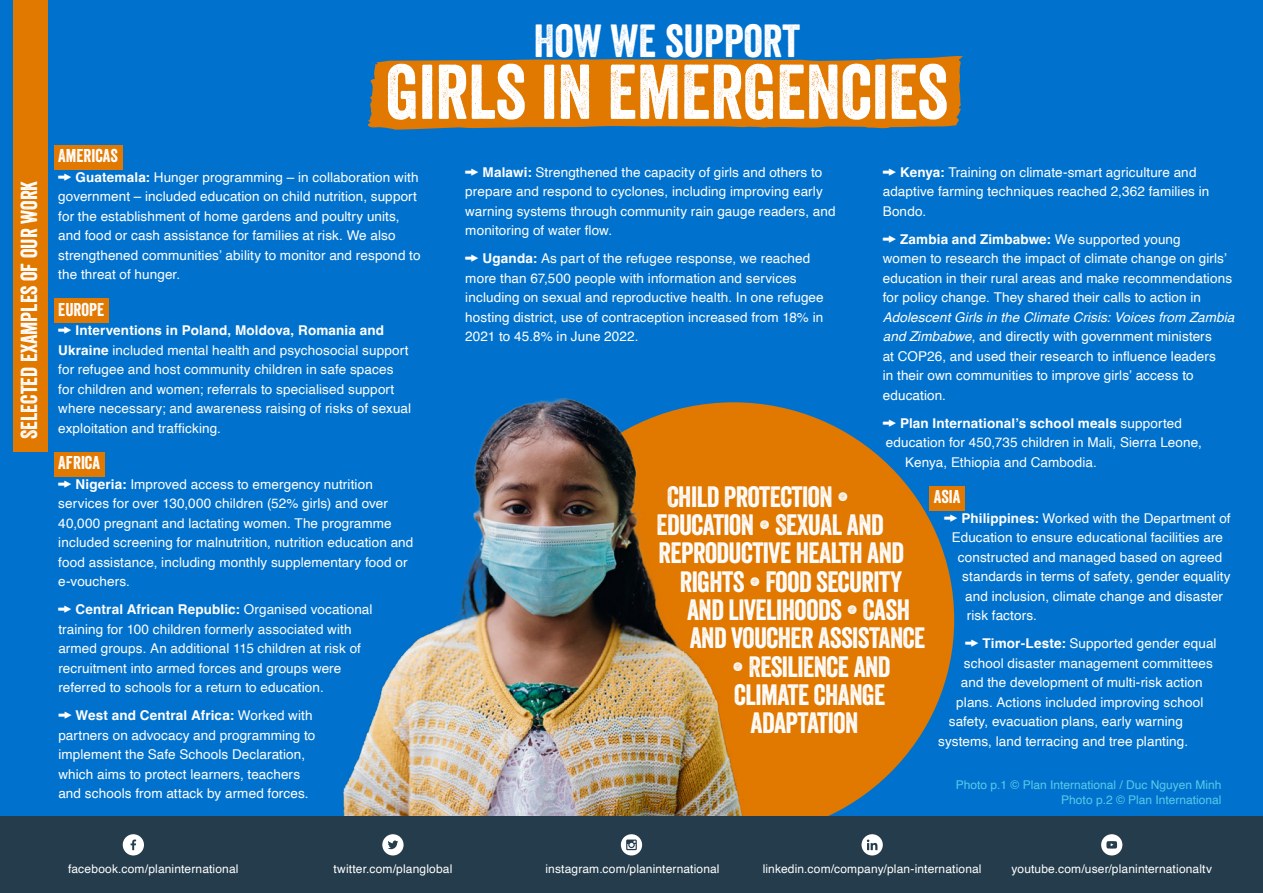
<style>
.page{position:relative;width:1263px;height:893px;background:#fff}
.page>*{position:absolute;margin:0;border:0;box-sizing:border-box;transform-origin:0 0}
.t1{font:75px "Veneer";color:#fff}
.t2{font:45px "Veneer";color:#fff}
.t3{font:28.5px/28.2px "Veneer";letter-spacing:-.02em;color:#fff;text-align:center}
.t4{font:22.5px "Veneer";color:#fff}
.t5{font:18px "Veneer";color:#fff}
.t6{font:13.5px/19.5px "Helvetica";letter-spacing:.01em;color:#fff}
.t7{font:700 13.5px "Helvetica";letter-spacing:.01em;color:#fff}
.t8{font:12px "Helvetica";letter-spacing:.01em;color:#fff}
.t9{font:12px/15px "Helvetica";color:#58cae7;text-align:right}
.s1{font-weight:700}
.s2{font-style:italic}
.s3{font-weight:400}
</style>
<div class="page">
<div style="left:0;top:0;width:1263px;height:826px;background:#0072ce"></div>
<div style="left:513px;top:402px;width:441px;height:435px;background:#e17800;border-radius:50%"></div>
<svg style="left:367px;top:56px;width:596px;height:74px;background:#ca7714"></svg>
<img style="left:343px;top:398px;width:418px;height:418px">
<div style="left:54px;top:145px;width:68px;height:24px;background:#e17800"></div>
<div style="left:54px;top:298px;width:54px;height:25px;background:#e17800"></div>
<div style="left:54px;top:452px;width:50px;height:24px;background:#e17800"></div>
<div style="left:13px;top:0;width:34px;height:451px;background:#e17800"></div>
<div style="left:0;top:816px;width:1263px;height:77px;background:#243c4b"></div>
<svg style="left:123px;top:834px;width:21px;height:21px"></svg>
<svg style="left:382px;top:834px;width:22px;height:21px"></svg>
<svg style="left:621px;top:834px;width:21px;height:21px"></svg>
<svg style="left:861px;top:834px;width:22px;height:21px"></svg>
<svg style="left:1101px;top:834px;width:21px;height:21px"></svg>
<div style="left:929px;top:486px;width:36px;height:24px;background:#e17800"></div>
<h3 class="t4" style="left:15px;top:439px;width:260px;rotate:-90deg">SELECTED EXAMPLES OF OUR WORK</h3>
<h2 class="t2" style="left:534px;top:14px;width:268px">HOW WE SUPPORT</h2>
<h1 class="t1" style="left:386px;top:46px;width:563px">GIRLS IN EMERGENCIES</h1>
<h3 class="t5" style="left:58px;top:145px;width:61px">AMERICAS</h3>
<p class="t6" style="left:58px;top:168px;width:364px;text-indent:17px"><span class="s1">Guatemala:</span> Hunger programming – in collaboration with government – included education on child nutrition, support for the establishment of home gardens and poultry units, and food or cash assistance for families at risk. We also strengthened communities’ ability to monitor and respond to the threat of hunger.</p>
<h3 class="t5" style="left:58px;top:298px;width:47px">EUROPE</h3>
<p class="t6" style="left:58px;top:321px;width:354px;text-indent:17px"><span class="s1">Interventions in Poland, Moldova, Romania and Ukraine</span> included mental health and psychosocial support for refugee and host community children in safe spaces for children and women; referrals to specialised support where necessary; and awareness raising of risks of sexual exploitation and trafficking.</p>
<h3 class="t5" style="left:58px;top:452px;width:43px">AFRICA</h3>
<p class="t6" style="left:58px;top:475px;width:357px;text-indent:17px"><span class="s1">Nigeria:</span> Improved access to emergency nutrition services for over 130,000 children (52% girls) and over 40,000 pregnant and lactating women. The programme included screening for malnutrition, nutrition education and food assistance, including monthly supplementary food or e-vouchers.</p>
<p class="t6" style="left:58px;top:600px;width:316px;text-indent:17px"><span class="s1">Central African Republic:</span> Organised vocational training for 100 children formerly associated with armed groups. An additional 115 children at risk of recruitment into armed forces and groups were referred to schools for a return to education.</p>
<p class="t6" style="left:58px;top:706px;width:259px;text-indent:17px"><span class="s1">West and Central Africa:</span> Worked with partners on advocacy and programming to implement the Safe Schools Declaration, which aims to protect learners, teachers and schools from attack by armed forces.</p>
<p class="t6" style="left:465px;top:163px;width:372px;text-indent:17px"><span class="s1">Malawi:</span> Strengthened the capacity of girls and others to prepare and respond to cyclones, including improving early warning systems through community rain gauge readers, and monitoring of water flow.</p>
<p class="t6" style="left:465px;top:249px;width:360px;text-indent:17px"><span class="s1">Uganda:</span> As part of the refugee response, we reached more than 67,500 people with information and services including on sexual and reproductive health. In one refugee hosting district, use of contraception increased from 18% in 2021 to 45.8% in June 2022.</p>
<p class="t6" style="left:883px;top:163px;width:328px;text-indent:17px"><span class="s1">Kenya:</span> Training on climate-smart agriculture and adaptive farming techniques reached 2,362 families in<br>Bondo.</p>
<p class="t6" style="left:883px;top:230px;width:351px;text-indent:17px"><span class="s1">Zambia and Zimbabwe:</span> We supported young<br>women to research the impact of climate change on girls’ education in their rural areas and make recommendations for policy change. They shared their calls to action in</p>
<p class="t6" style="left:883px;top:308px;width:353px"><span class="s2">Adolescent Girls in the Climate Crisis: Voices from Zambia and Zimbabwe</span>, and directly with government ministers<br>at COP26, and used their research to influence leaders<br>in their own communities to improve girls’ access to education.</p>
<p class="t7" style="left:900px;top:415px;width:283px">Plan International’s school meals <span class="s3">supported</span></p>
<p class="t6" style="left:886px;top:433px;width:318px">education for 450,735 children in Mali, Sierra Leone,</p>
<p class="t6" style="left:905px;top:453px;width:193px">Kenya, Ethiopia and Cambodia.</p>
<h3 class="t5" style="left:934px;top:486px;width:28px">ASIA</h3>
<p class="t6" style="left:961px;top:509px;width:270px"><span class="s1">Philippines:</span> Worked with the Department of</p>
<p class="t6" style="left:952px;top:528px;width:273px">Education to ensure educational facilities are</p>
<p class="t6" style="left:958px;top:548px;width:266px">constructed and managed based on agreed</p>
<p class="t6" style="left:962px;top:567px;width:270px">standards in terms of safety, gender equality</p>
<p class="t6" style="left:965px;top:587px;width:259px">and inclusion, climate change and disaster</p>
<p class="t6" style="left:967px;top:606px;width:72px">risk factors.</p>
<p class="t6" style="left:982px;top:634px;width:236px"><span class="s1">Timor-Leste:</span> Supported gender equal</p>
<p class="t6" style="left:964px;top:654px;width:250px">school disaster management committees</p>
<p class="t6" style="left:961px;top:673px;width:243px">and the development of multi-risk action</p>
<p class="t6" style="left:956px;top:693px;width:249px">plans. Actions included improving school</p>
<p class="t6" style="left:949px;top:712px;width:236px">safety, evacuation plans, early warning</p>
<p class="t6" style="left:938px;top:732px;width:251px">systems, land terracing and tree planting.</p>
<h3 class="t3" style="left:667px;top:482px;width:184px">CHILD PROTECTION •</h3>
<h3 class="t3" style="left:656px;top:511px;width:229px">EDUCATION • SEXUAL AND</h3>
<h3 class="t3" style="left:658px;top:539px;width:247px">REPRODUCTIVE HEALTH AND</h3>
<h3 class="t3" style="left:680px;top:567px;width:224px">RIGHTS • FOOD SECURITY</h3>
<h3 class="t3" style="left:687px;top:595px;width:224px">AND LIVELIHOODS • CASH</h3>
<h3 class="t3" style="left:690px;top:624px;width:237px">AND VOUCHER ASSISTANCE</h3>
<h3 class="t3" style="left:732px;top:652px;width:160px">• RESILIENCE AND<br>CLIMATE CHANGE<br>ADAPTATION</h3>
<p class="t9" style="left:956px;top:778px;width:267px">Photo p.1 © Plan International / Duc Nguyen Minh<br>Photo p.2 © Plan International</p>
<p class="t8" style="left:68px;top:859px;width:172px">facebook.com/planinternational</p>
<p class="t8" style="left:333px;top:859px;width:120px">twitter.com/planglobal</p>
<p class="t8" style="left:545px;top:859px;width:176px">instagram.com/planinternational</p>
<p class="t8" style="left:763px;top:859px;width:220px">linkedin.com/company/plan-international</p>
<p class="t8" style="left:1011px;top:859px;width:202px">youtube.com/user/planinternationaltv</p>
</div>
